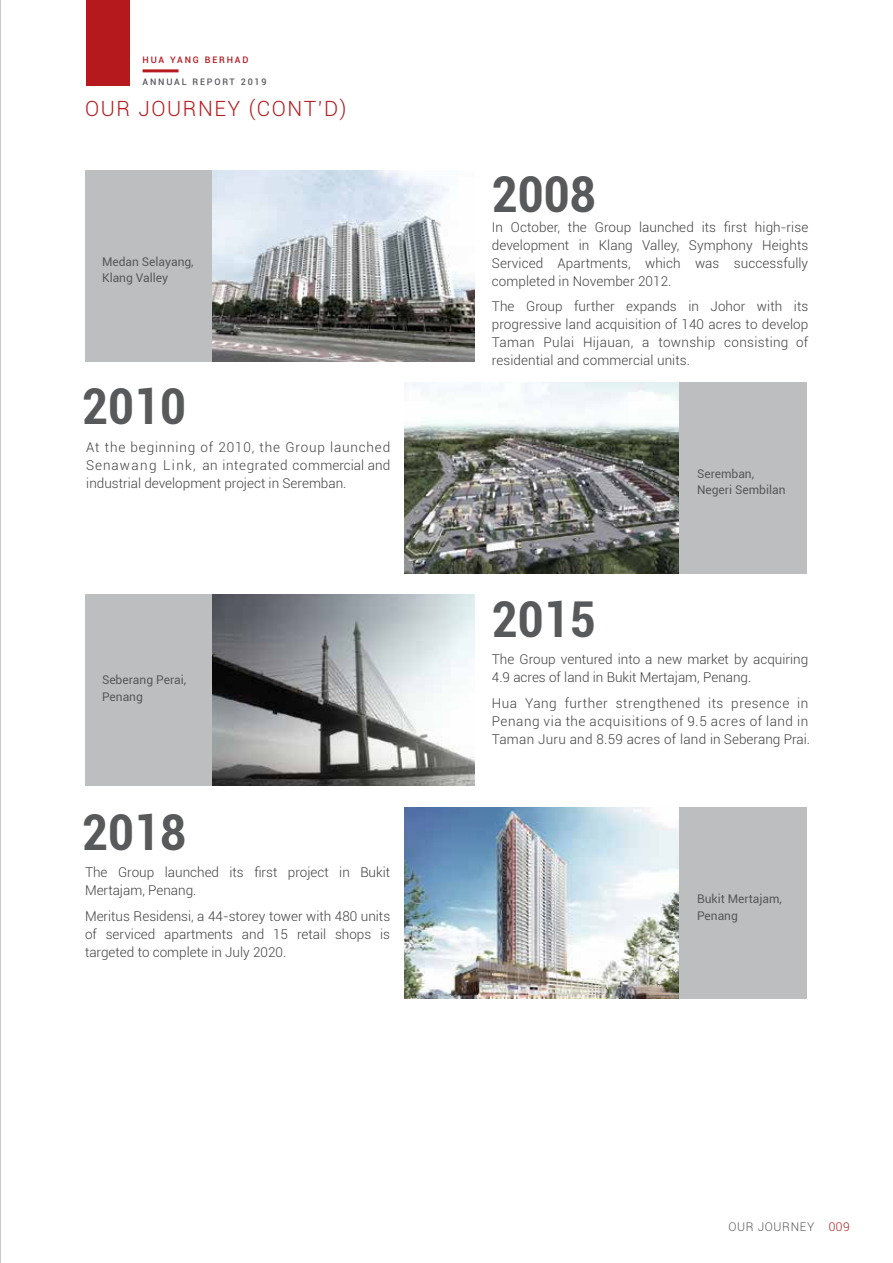
<style>
.page{position:relative;width:893px;height:1263px;background:#fff}
.page>*{position:absolute;margin:0;border:0;box-sizing:border-box;transform-origin:0 0}
.t1{font:700 condensed 49.5px "Roboto";color:#58595b}
.t2{font:300 21px "Roboto";letter-spacing:.075em;color:#b5191e}
.t3{font:300 13.5px/18px "Roboto";color:#414042;text-align:justify}
.t4{font:300 13.5px/18px "Roboto";letter-spacing:.04em;color:#414042}
.t5{font:12px/16.5px "Roboto";color:#58595b}
.t6{font:300 12px "Roboto";letter-spacing:.05em;color:#58595b}
.t7{font:500 9px "Roboto";letter-spacing:.2em;color:#58595b}
.t8{font:500 9px "Roboto";letter-spacing:.2em;color:#b5191e}
.s1{color:#b5191e}
</style>
<div class="page">
<div style="left:86px;top:0;width:43px;height:85px;background:#b5191e"></div>
<hr style="left:143px;top:69px;width:36px;height:3px;background:#b5191e">
<hr style="left:0;top:0;width:1px;height:1263px;background:#ababab">
<img style="left:405px;top:382px;width:274px;height:191px">
<div style="left:679px;top:382px;width:128px;height:191px;background:#bcbec0"></div>
<img style="left:405px;top:807px;width:274px;height:192px">
<div style="left:679px;top:807px;width:128px;height:192px;background:#bcbec0"></div>
<div style="left:85px;top:170px;width:128px;height:191px;background:#bcbec0"></div>
<img style="left:213px;top:170px;width:262px;height:191px">
<div style="left:85px;top:594px;width:128px;height:192px;background:#bcbec0"></div>
<img style="left:213px;top:594px;width:262px;height:192px">
<p class="t8" style="left:143px;top:53px;width:107px">HUA YANG BERHAD</p>
<p class="t7" style="left:143px;top:76px;width:126px">ANNUAL REPORT 2019</p>
<h2 class="t2" style="left:85px;top:94px;width:263px">OUR JOURNEY (CONT’D)</h2>
<p class="t5" style="left:102px;top:253px;width:93px">Medan Selayang,<br>Klang Valley</p>
<h1 class="t1" style="left:82px;top:372px;width:105px">2010</h1>
<p class="t3" style="left:86px;top:437px;width:305px">At the beginning of 2010, the Group launched Senawang Link, an integrated commercial and industrial development project in Seremban.</p>
<p class="t5" style="left:102px;top:671px;width:86px">Seberang Perai,<br>Penang</p>
<h1 class="t1" style="left:82px;top:797px;width:105px">2018</h1>
<p class="t3" style="left:85px;top:863px;width:307px">The Group launched its first project in Bukit<br>Mertajam, Penang.</p>
<p class="t3" style="left:85px;top:906px;width:307px">Meritus Residensi, a 44-storey tower with 480 units of serviced apartments and 15 retail shops is targeted to complete in July 2020.</p>
<h1 class="t1" style="left:492px;top:160px;width:105px">2008</h1>
<p class="t3" style="left:492px;top:217px;width:318px">In October, the Group launched its first high-rise development in Klang Valley, Symphony Heights Serviced Apartments, which was successfully completed in November 2012.</p>
<p class="t3" style="left:492px;top:297px;width:318px">The Group further expands in Johor with its progressive land acquisition of 140 acres to develop Taman Pulai Hijauan, a township consisting of residential and commercial units.</p>
<p class="t5" style="left:697px;top:465px;width:90px">Seremban,<br>Negeri Sembilan</p>
<h1 class="t1" style="left:492px;top:584px;width:105px">2015</h1>
<p class="t3" style="left:492px;top:650px;width:318px">The Group ventured into a new market by acquiring<br>4.9 acres of land in Bukit Mertajam, Penang.</p>
<p class="t4" style="left:492px;top:693px;width:320px">Hua Yang further strengthened its presence in<br>Penang via the acquisitions of 9.5 acres of land in<br>Taman Juru and 8.59 acres of land in Seberang Prai.</p>
<p class="t5" style="left:697px;top:890px;width:86px">Bukit Mertajam,<br>Penang</p>
<p class="t6" style="left:728px;top:1218px;width:123px">OUR JOURNEY <span class="s1">009</span></p>
</div>
